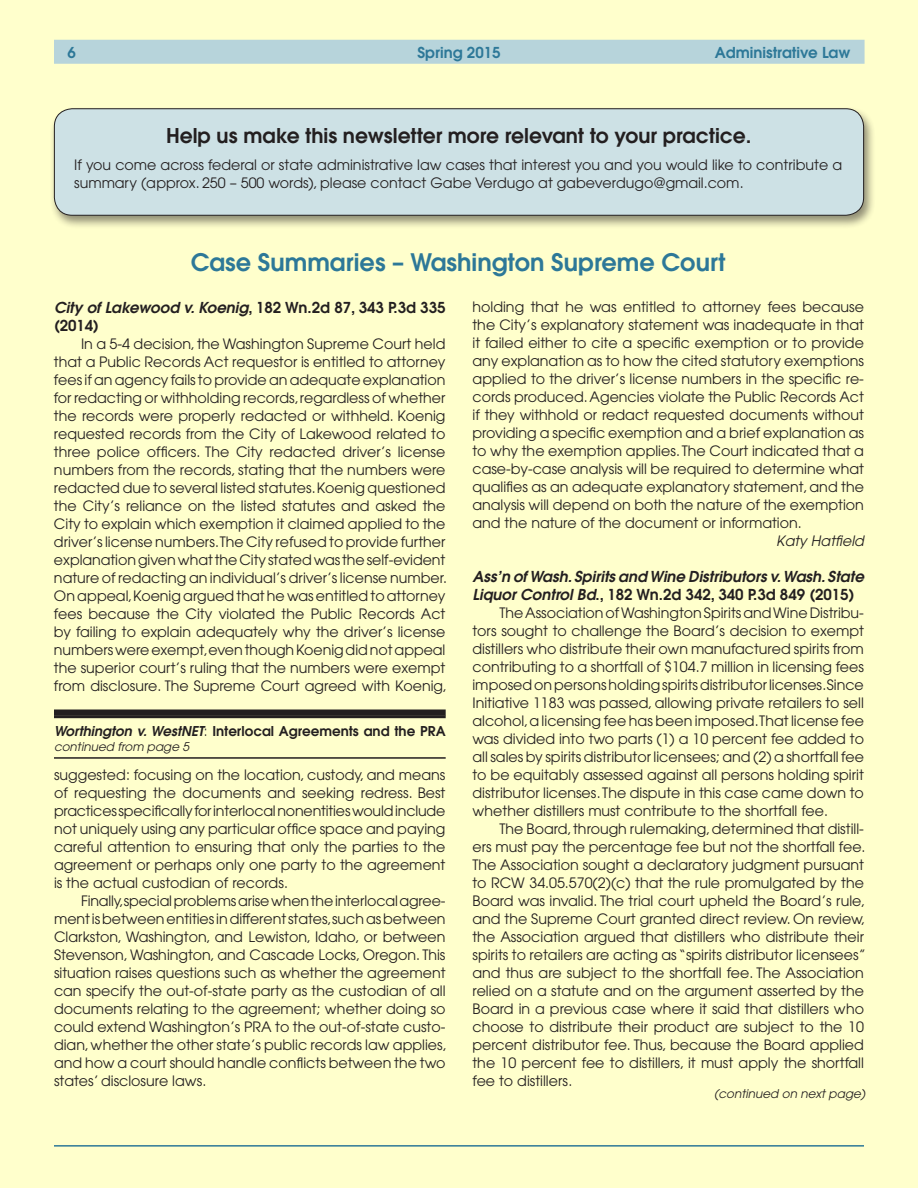
<style>
.page{position:relative;width:918px;height:1188px;background:#ffc}
.page>*{position:absolute;margin:0;border:0;box-sizing:border-box;transform-origin:0 0}
.t1{font:600 24px "Avant Garde";color:#2d7898}
.sub{font:600 20.25px "Avant Garde";color:#231f20}
.case{font:italic 600 15px/18px "Avant Garde";color:#231f20}
.case-2{font:600 15px/18px "Avant Garde";color:#231f20}
.t2{font:600 15px "Avant Garde";color:#2d7898}
.body{font:14.25px/18px "Avant Garde";color:#231f20;text-align:justify}
.bodywspnoind_halfsp{font:14.25px/18px "Avant Garde";color:#231f20}
.byline2{font:italic 14.25px "Avant Garde";color:#231f20}
.continued_from{font:600 13.5px "Avant Garde";color:#231f20}
.continued_on{font:italic 12px "Avant Garde";color:#231f20}
.continued_from-2{font:italic 12px "Avant Garde";color:#231f20}
.s1{font-style:italic}
.s2{font-weight:400}
.s3{font-style:normal}
</style>
<div class="page">
<div style="left:54px;top:40px;width:811px;height:24px;background:#b7d4db"></div>
<hr style="left:54px;top:1145px;width:810px;height:2px;background:#2d7898">
<div style="left:49px;top:106px;width:826px;height:124px;background:#231f20;opacity:.5"></div>
<div style="left:54px;top:109px;width:810px;height:106px;background:#cde1e5;border-radius:18px"></div>
<div style="left:54px;top:108px;width:810px;height:108px;border:1px solid #231f20;border-radius:18px"></div>
<hr style="left:54px;top:715px;width:392px;height:3px;background:#231f20">
<hr style="left:54px;top:757px;width:392px;height:2px;background:#231f20">
<div style="left:54px;top:710px;width:392px;height:6px;background:#231f20"></div>
<p class="t2" style="left:68px;top:43px;width:10px">6</p>
<p class="t2" style="left:417px;top:43px;width:85px">Spring 2015</p>
<p class="t2" style="left:715px;top:43px;width:137px">Administrative Law</p>
<p class="sub" style="left:166px;top:123px;width:587px">Help us make this newsletter more relevant to your practice.</p>
<p class="bodywspnoind_halfsp" style="left:74px;top:156px;width:769px">If you come across federal or state administrative law cases that interest you and you would like to contribute a summary (approx. 250 – 500 words), please contact Gabe Verdugo at gabeverdugo@gmail.com.</p>
<p class="t1" style="left:191px;top:247px;width:536px">Case Summaries – Washington Supreme Court</p>
<p class="case-2" style="left:54px;top:298px;width:393px"><span class="s1">City of Lakewood v. Koenig</span>, 182 Wn.2d 87, 343 P.3d 335 (2014)</p>
<p class="body" style="left:54px;top:335px;width:395px;text-indent:27px">In a 5-4 decision, the Washington Supreme Court held that a Public Records Act requestor is entitled to attorney fees if an agency fails to provide an adequate explanation for redacting or withholding records, regardless of whether the records were properly redacted or withheld. Koenig requested records from the City of Lakewood related to three police officers. The City redacted driver’s license numbers from the records, stating that the numbers were redacted due to several listed statutes. Koenig questioned the City’s reliance on the listed statutes and asked the City to explain which exemption it claimed applied to the driver’s license numbers.The City refused to provide further explanation given what the City stated was the self-evident nature of redacting an individual’s driver’s license number.<br>On appeal,Koenig argued that he was entitled to attorney fees because the City violated the Public Records Act by failing to explain adequately why the driver’s license numbers were exempt,even though Koenig did not appeal the superior court’s ruling that the numbers were exempt from disclosure. The Supreme Court agreed with Koenig,</p>
<p class="continued_from" style="left:54px;top:722px;width:393px"><span class="s1">Worthington v. WestNET</span><span class="s2">:</span> Interlocal Agreements and the PRA</p>
<p class="continued_from-2" style="left:54px;top:740px;width:137px">continued from page 5</p>
<p class="body" style="left:54px;top:766px;width:393px">suggested: focusing on the location, custody, and means of requesting the documents and seeking redress. Best practices specifically for interlocal nonentities would include not uniquely using any particular office space and paying careful attention to ensuring that only the parties to the agreement or perhaps only one party to the agreement is the actual custodian of records.</p>
<p class="body" style="left:54px;top:892px;width:395px;text-indent:27px">Finally,special problems arise when the interlocal agree&shy;ment is between entities in different states,such as between Clarkston, Washington, and Lewiston, Idaho, or between Stevenson, Washington, and Cascade Locks, Oregon. This situation raises questions such as whether the agreement can specify the out-of-state party as the custodian of all documents relating to the agreement; whether doing so could extend Washington’s PRA to the out-of-state custo&shy;dian, whether the other state’s public records law applies, and how a court should handle conflicts between the two states’ disclosure laws.</p>
<p class="body" style="left:472px;top:298px;width:393px">holding that he was entitled to attorney fees because the City’s explanatory statement was inadequate in that it failed either to cite a specific exemption or to provide any explanation as to how the cited statutory exemptions applied to the driver’s license numbers in the specific re&shy;cords produced. Agencies violate the Public Records Act if they withhold or redact requested documents without providing a specific exemption and a brief explanation as to why the exemption applies. The Court indicated that a case-by-case analysis will be required to determine what qualifies as an adequate explanatory statement, and the analysis will depend on both the nature of the exemption and the nature of the document or information.</p>
<p class="byline2" style="left:776px;top:532px;width:89px">Katy Hatfield</p>
<p class="case" style="left:472px;top:567px;width:393px">Ass’n of Wash. Spirits and Wine Distributors v. Wash. State<br>Liquor Control Bd<span class="s3">., 182 Wn.2d 342, 340 P.3d 849 (2015)</span></p>
<p class="body" style="left:472px;top:604px;width:393px;text-indent:27px">The Association of Washington Spirits and Wine Distribu&shy;tors sought to challenge the Board’s decision to exempt distillers who distribute their own manufactured spirits from contributing to a shortfall of $104.7 million in licensing fees imposed on persons holding spirits distributor licenses.Since Initiative 1183 was passed, allowing private retailers to sell alcohol, a licensing fee has been imposed.That license fee was divided into two parts (1) a 10 percent fee added to all sales by spirits distributor licensees; and (2) a shortfall fee to be equitably assessed against all persons holding spirit distributor licenses. The dispute in this case came down to whether distillers must contribute to the shortfall fee.</p>
<p class="body" style="left:472px;top:820px;width:395px;text-indent:27px">The Board, through rulemaking, determined that distill&shy;ers must pay the percentage fee but not the shortfall fee.<br>The Association sought a declaratory judgment pursuant to RCW 34.05.570(2)(c) that the rule promulgated by the Board was invalid. The trial court upheld the Board’s rule, and the Supreme Court granted direct review. On review, the Association argued that distillers who distribute their spirits to retailers are acting as “spirits distributor licensees” and thus are subject to the shortfall fee. The Association relied on a statute and on the argument asserted by the Board in a previous case where it said that distillers who choose to distribute their product are subject to the 10 percent distributor fee. Thus, because the Board applied the 10 percent fee to distillers, it must apply the shortfall fee to distillers.</p>
<p class="continued_on" style="left:714px;top:1087px;width:153px">(continued on next page)</p>
</div>
